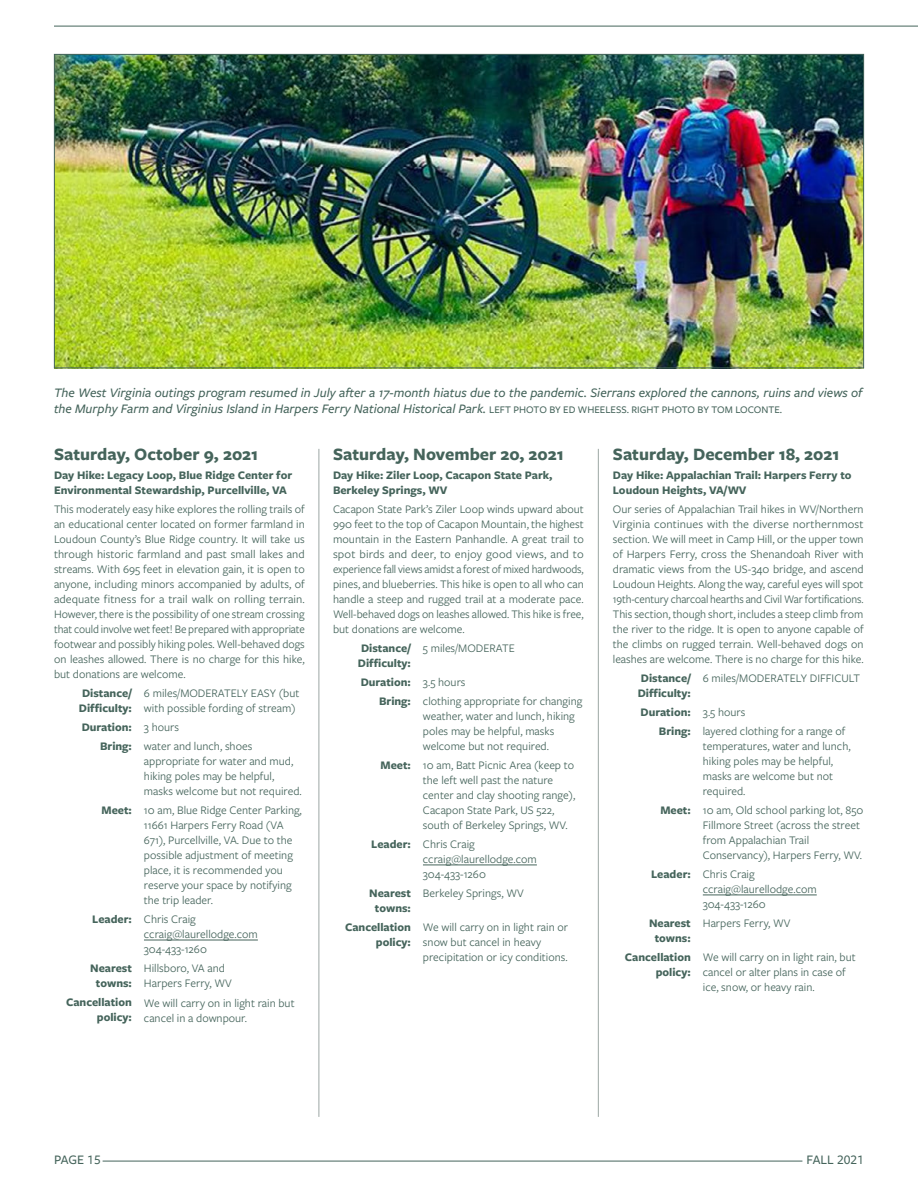
<style>
.page{position:relative;width:918px;height:1188px;background:#fff}
.page>*{position:absolute;margin:0;border:0;box-sizing:border-box;transform-origin:0 0}
.t1{font:700 18px "Freight Sans Pro";color:#45645b}
.t2{font:italic 500 13.5px/16.5px "Freight Sans Pro";color:#45645b}
.t3{font:500 13.5px "Freight Sans Pro";color:#45645b}
.t4{font:12px/15px "Freight Sans Pro";color:#45645b}
.t5{font:700 12px/15px "Freight Sans Pro";color:#45645b}
.s1{font-style:normal;font-size:10.5px}
.s2{font-weight:700}
</style>
<div class="page">
<hr style="left:103px;top:1161px;width:699px;height:1px;background:#45645b">
<hr style="left:54px;top:26px;width:864px;height:1px;background:#45645b">
<img style="left:56px;top:56px;width:806px;height:310px">
<hr style="left:144px;top:940px;width:114px;height:1px;background:#45645b">
<hr style="left:423px;top:865px;width:114px;height:1px;background:#45645b">
<hr style="left:703px;top:895px;width:114px;height:1px;background:#45645b">
<hr style="left:319px;top:449px;width:1px;height:668px;background:#9ca7a4">
<hr style="left:598px;top:449px;width:1px;height:668px;background:#9ca7a4">
<p class="t2" style="left:54px;top:383px;width:810px">The West Virginia outings program resumed in July after a 17-month hiatus due to the pandemic. Sierrans explored the cannons, ruins and views of the Murphy Farm and Virginius Island in Harpers Ferry National Historical Park. <span class="s1">LEFT PHOTO BY ED WHEELESS. RIGHT PHOTO BY TOM LOCONTE.</span></p>
<h1 class="t1" style="left:54px;top:442px;width:206px">Saturday, October 9, 2021</h1>
<p class="t5" style="left:54px;top:467px;width:240px">Day Hike: Legacy Loop, Blue Ridge Center for<br>Environmental Stewardship, Purcellville, VA</p>
<p class="t4" style="left:54px;top:501px;width:252px;text-align:justify">This moderately easy hike explores the rolling trails of an educational center located on former farmland in Loudoun County’s Blue Ridge country. It will take us through historic farmland and past small lakes and streams. With 695 feet in elevation gain, it is open to anyone, including minors accompanied by adults, of adequate fitness for a trail walk on rolling terrain.<br>However, there is the possibility of one stream crossing that could involve wet feet! Be prepared with appropriate footwear and possibly hiking poles. Well-behaved dogs on leashes allowed. There is no charge for this hike, but donations are welcome.</p>
<p class="t5" style="left:79px;top:685px;width:55px">Distance/<br>Difficulty:</p>
<p class="t4" style="left:144px;top:685px;width:157px">6 miles/MODERATELY EASY (but with possible fording of stream)</p>
<p class="t4" style="left:100px;top:717px;width:154px;line-height:19px;text-indent:-18px"><span class="s2">Duration:</span> 3 hours<br><span class="s2">Bring:</span> water and lunch, shoes</p>
<p class="t4" style="left:144px;top:753px;width:159px">appropriate for water and mud, hiking poles may be helpful, masks welcome but not required.</p>
<p class="t4" style="left:144px;top:802px;width:159px;text-indent:-43px"><span class="s2">Meet:</span> 10 am, Blue Ridge Center Parking,<br>11661 Harpers Ferry Road (VA<br>671), Purcellville, VA. Due to the possible adjustment of meeting place, it is recommended you reserve your space by notifying the trip leader.</p>
<p class="t4" style="left:144px;top:912px;width:115px;text-indent:-52px"><span class="s2">Leader:</span> Chris Craig ccraig@laurellodge.com<br>304-433-1260</p>
<p class="t5" style="left:90px;top:961px;width:43px;text-align:center">Nearest towns:</p>
<p class="t4" style="left:144px;top:961px;width:89px">Hillsboro, VA and<br>Harpers Ferry, WV</p>
<p class="t5" style="left:66px;top:995px;width:67px;text-align:right">Cancellation policy:</p>
<p class="t4" style="left:144px;top:995px;width:152px">We will carry on in light rain but cancel in a downpour.</p>
<h1 class="t1" style="left:333px;top:442px;width:232px">Saturday, November 20, 2021</h1>
<p class="t5" style="left:333px;top:467px;width:221px">Day Hike: Ziler Loop, Cacapon State Park,<br>Berkeley Springs, WV</p>
<p class="t4" style="left:333px;top:501px;width:252px;text-align:justify">Cacapon State Park’s Ziler Loop winds upward about 990 feet to the top of Cacapon Mountain, the highest mountain in the Eastern Panhandle. A great trail to spot birds and deer, to enjoy good views, and to experience fall views amidst a forest of mixed hardwoods, pines, and blueberries. This hike is open to all who can handle a steep and rugged trail at a moderate pace.<br>Well-behaved dogs on leashes allowed. This hike is free, but donations are welcome.</p>
<p class="t5" style="left:358px;top:640px;width:55px">Distance/<br>Difficulty:</p>
<p class="t4" style="left:423px;top:640px;width:93px">5 miles/MODERATE</p>
<p class="t4" style="left:379px;top:672px;width:205px;line-height:19px;text-indent:-18px"><span class="s2">Duration:</span> 3.5 hours<br><span class="s2">Bring:</span> clothing appropriate for changing</p>
<p class="t4" style="left:423px;top:708px;width:153px">weather, water and lunch, hiking poles may be helpful, masks welcome but not required.</p>
<p class="t4" style="left:423px;top:757px;width:154px;text-indent:-43px"><span class="s2">Meet:</span> 10 am, Batt Picnic Area (keep to the left well past the nature center and clay shooting range),<br>Cacapon State Park, US 522, south of Berkeley Springs, WV.</p>
<p class="t4" style="left:423px;top:836px;width:115px;text-indent:-52px"><span class="s2">Leader:</span> Chris Craig ccraig@laurellodge.com<br>304-433-1260</p>
<p class="t5" style="left:369px;top:885px;width:43px;text-align:center">Nearest towns:</p>
<p class="t4" style="left:423px;top:885px;width:102px">Berkeley Springs, WV</p>
<p class="t5" style="left:345px;top:919px;width:67px;text-align:right">Cancellation policy:</p>
<p class="t4" style="left:423px;top:919px;width:147px">We will carry on in light rain or snow but cancel in heavy precipitation or icy conditions.</p>
<h1 class="t1" style="left:613px;top:442px;width:228px">Saturday, December 18, 2021</h1>
<p class="t5" style="left:613px;top:467px;width:240px">Day Hike: Appalachian Trail: Harpers Ferry to<br>Loudoun Heights, VA/WV</p>
<p class="t4" style="left:613px;top:501px;width:252px;text-align:justify">Our series of Appalachian Trail hikes in WV/Northern Virginia continues with the diverse northernmost section. We will meet in Camp Hill, or the upper town of Harpers Ferry, cross the Shenandoah River with dramatic views from the US-340 bridge, and ascend Loudoun Heights. Along the way, careful eyes will spot 19th-century charcoal hearths and Civil War fortifications.<br>This section, though short, includes a steep climb from the river to the ridge. It is open to anyone capable of the climbs on rugged terrain. Well-behaved dogs on leashes are welcome. There is no charge for this hike.</p>
<p class="t5" style="left:638px;top:670px;width:55px">Distance/<br>Difficulty:</p>
<p class="t4" style="left:703px;top:670px;width:159px">6 miles/MODERATELY DIFFICULT</p>
<p class="t4" style="left:659px;top:702px;width:188px;line-height:19px;text-indent:-18px"><span class="s2">Duration:</span> 3.5 hours<br><span class="s2">Bring:</span> layered clothing for a range of</p>
<p class="t4" style="left:703px;top:738px;width:149px">temperatures, water and lunch, hiking poles may be helpful, masks are welcome but not required.</p>
<p class="t4" style="left:703px;top:802px;width:162px;text-indent:-43px"><span class="s2">Meet:</span> 10 am, Old school parking lot, 850<br>Fillmore Street (across the street from Appalachian Trail Conservancy), Harpers Ferry, WV.</p>
<p class="t4" style="left:703px;top:866px;width:115px;text-indent:-52px"><span class="s2">Leader:</span> Chris Craig ccraig@laurellodge.com<br>304-433-1260</p>
<p class="t5" style="left:649px;top:915px;width:43px;text-align:center">Nearest towns:</p>
<p class="t4" style="left:703px;top:915px;width:89px">Harpers Ferry, WV</p>
<p class="t5" style="left:625px;top:949px;width:67px;text-align:right">Cancellation policy:</p>
<p class="t4" style="left:703px;top:949px;width:154px">We will carry on in light rain, but cancel or alter plans in case of ice, snow, or heavy rain.</p>
<p class="t3" style="left:54px;top:1151px;width:48px">PAGE 15</p>
<p class="t3" style="left:807px;top:1151px;width:59px">FALL 2021</p>
</div>
